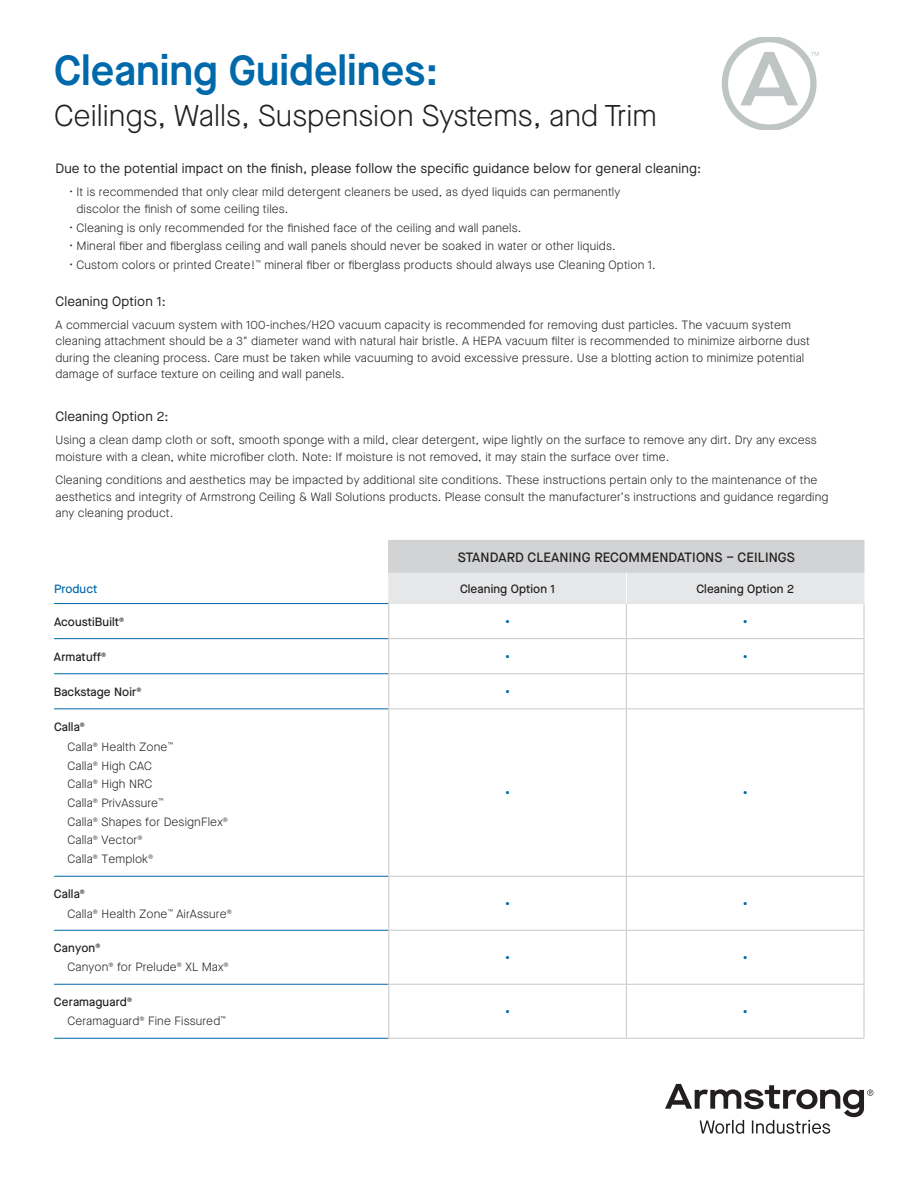
<style>
.page{position:relative;width:918px;height:1188px;background:#fff}
.page>*{position:absolute;margin:0;border:0;box-sizing:border-box;transform-origin:0 0}
.t1{font:600 42px "Maison Neue";color:#0069aa}
.t2{font:300 30px "Maison Neue";color:#231f20}
.t3{font:13.5px "Maison Neue";letter-spacing:.01em;color:#231f20}
.t4{font:500 13.5px "Maison Neue";letter-spacing:.01em;color:#231f20}
.t5{font:300 12px/16.5px "Maison Neue";letter-spacing:.01em;color:#231f20}
.t6{font:500 12px "Maison Neue";letter-spacing:.01em;color:#231f20}
.t7{font:700 12px "Maison Neue";color:#0069aa}
.t8{font:500 12px "Maison Neue";letter-spacing:.005em;color:#0069aa}
.s1{font-weight:500}
</style>
<div class="page">
<div style="left:389px;top:540px;width:475px;height:33px;background:#d1d3d4"></div>
<div style="left:389px;top:573px;width:475px;height:30px;background:#e6e7e8"></div>
<svg style="left:389px;top:604px;width:475px;height:434px"></svg>
<hr style="left:388px;top:540px;width:238px;height:1px;background:#d1d3d4">
<hr style="left:864px;top:541px;width:1px;height:32px;background:#d1d3d4">
<hr style="left:388px;top:603px;width:238px;height:1px;background:#e6e7e8">
<hr style="left:626px;top:603px;width:238px;height:1px;background:#e6e7e8">
<hr style="left:388px;top:573px;width:1px;height:30px;background:#e6e7e8">
<hr style="left:626px;top:573px;width:1px;height:30px;background:#fff">
<hr style="left:864px;top:573px;width:1px;height:30px;background:#e6e7e8">
<hr style="left:388px;top:541px;width:1px;height:32px;background:#d1d3d4">
<hr style="left:54px;top:603px;width:334px;height:1px;background:#0069aa">
<hr style="left:54px;top:638px;width:334px;height:1px;background:#0069aa">
<hr style="left:54px;top:674px;width:334px;height:1px;background:#0069aa">
<hr style="left:54px;top:709px;width:334px;height:1px;background:#0069aa">
<hr style="left:54px;top:876px;width:334px;height:1px;background:#0069aa">
<hr style="left:54px;top:930px;width:334px;height:1px;background:#0069aa">
<hr style="left:54px;top:984px;width:334px;height:1px;background:#0069aa">
<hr style="left:54px;top:1038px;width:334px;height:1px;background:#0069aa">
<hr style="left:388px;top:604px;width:1px;height:34px;background:#c7c8ca">
<hr style="left:626px;top:604px;width:1px;height:34px;background:#c7c8ca">
<hr style="left:864px;top:604px;width:1px;height:34px;background:#c7c8ca">
<hr style="left:388px;top:638px;width:238px;height:1px;background:#c7c8ca">
<hr style="left:388px;top:639px;width:1px;height:34px;background:#c7c8ca">
<hr style="left:626px;top:638px;width:238px;height:1px;background:#c7c8ca">
<hr style="left:626px;top:639px;width:1px;height:34px;background:#c7c8ca">
<hr style="left:864px;top:639px;width:1px;height:34px;background:#c7c8ca">
<hr style="left:388px;top:673px;width:238px;height:1px;background:#c7c8ca">
<hr style="left:388px;top:674px;width:1px;height:34px;background:#c7c8ca">
<hr style="left:626px;top:673px;width:238px;height:1px;background:#c7c8ca">
<hr style="left:626px;top:674px;width:1px;height:34px;background:#c7c8ca">
<hr style="left:864px;top:674px;width:1px;height:34px;background:#c7c8ca">
<hr style="left:388px;top:708px;width:238px;height:1px;background:#c7c8ca">
<hr style="left:388px;top:709px;width:1px;height:167px;background:#c7c8ca">
<hr style="left:626px;top:708px;width:238px;height:1px;background:#c7c8ca">
<hr style="left:626px;top:709px;width:1px;height:167px;background:#c7c8ca">
<hr style="left:864px;top:709px;width:1px;height:167px;background:#c7c8ca">
<hr style="left:388px;top:876px;width:238px;height:1px;background:#c7c8ca">
<hr style="left:388px;top:877px;width:1px;height:53px;background:#c7c8ca">
<hr style="left:626px;top:876px;width:238px;height:1px;background:#c7c8ca">
<hr style="left:626px;top:877px;width:1px;height:53px;background:#c7c8ca">
<hr style="left:864px;top:877px;width:1px;height:53px;background:#c7c8ca">
<hr style="left:388px;top:930px;width:238px;height:1px;background:#c7c8ca">
<hr style="left:388px;top:931px;width:1px;height:53px;background:#c7c8ca">
<hr style="left:626px;top:930px;width:238px;height:1px;background:#c7c8ca">
<hr style="left:626px;top:931px;width:1px;height:53px;background:#c7c8ca">
<hr style="left:864px;top:931px;width:1px;height:53px;background:#c7c8ca">
<hr style="left:388px;top:984px;width:238px;height:1px;background:#c7c8ca">
<hr style="left:388px;top:985px;width:1px;height:53px;background:#c7c8ca">
<hr style="left:626px;top:984px;width:238px;height:1px;background:#c7c8ca">
<hr style="left:626px;top:985px;width:1px;height:53px;background:#c7c8ca">
<hr style="left:864px;top:985px;width:1px;height:53px;background:#c7c8ca">
<hr style="left:388px;top:1038px;width:238px;height:1px;background:#c7c8ca">
<hr style="left:626px;top:1038px;width:238px;height:1px;background:#c7c8ca">
<svg style="left:722px;top:37px;width:97px;height:93px"></svg>
<svg style="left:665px;top:1084px;width:208px;height:50px"></svg>
<h1 class="t1" style="left:54px;top:41px;width:386px">Cleaning Guidelines:</h1>
<h2 class="t2" style="left:54px;top:96px;width:604px">Ceilings, Walls, Suspension Systems, and Trim</h2>
<p class="t3" style="left:56px;top:159px;width:647px">Due to the potential impact on the finish, please follow the specific guidance below for general cleaning:</p>
<p class="t5" style="left:76px;top:184px;width:545px;text-indent:-8px">• It is recommended that only clear mild detergent cleaners be used, as dyed liquids can permanently discolor the finish of some ceiling tiles.</p>
<p class="t5" style="left:69px;top:219px;width:454px">• Cleaning is only recommended for the finished face of the ceiling and wall panels.</p>
<p class="t5" style="left:69px;top:238px;width:548px">• Mineral fiber and fiberglass ceiling and wall panels should never be soaked in water or other liquids.</p>
<p class="t5" style="left:69px;top:256px;width:588px">• Custom colors or printed Create!<sup>™</sup> mineral fiber or fiberglass products should always use Cleaning Option 1.</p>
<p class="t3" style="left:56px;top:292px;width:112px">Cleaning Option 1:</p>
<p class="t5" style="left:56px;top:316px;width:756px">A commercial vacuum system with 100-inches/H2O vacuum capacity is recommended for removing dust particles. The vacuum system cleaning attachment should be a 3" diameter wand with natural hair bristle. A HEPA vacuum filter is recommended to minimize airborne dust during the cleaning process. Care must be taken while vacuuming to avoid excessive pressure. Use a blotting action to minimize potential damage of surface texture on ceiling and wall panels.</p>
<p class="t3" style="left:56px;top:407px;width:115px">Cleaning Option 2:</p>
<p class="t5" style="left:56px;top:432px;width:763px">Using a clean damp cloth or soft, smooth sponge with a mild, clear detergent, wipe lightly on the surface to remove any dirt. Dry any excess moisture with a clean, white microfiber cloth. Note: If moisture is not removed, it may stain the surface over time.</p>
<p class="t5" style="left:56px;top:472px;width:775px">Cleaning conditions and aesthetics may be impacted by additional site conditions. These instructions pertain only to the maintenance of the aesthetics and integrity of Armstrong Ceiling &amp; Wall Solutions products. Please consult the manufacturer’s instructions and guidance regarding any cleaning product.</p>
<p class="t8" style="left:54px;top:580px;width:45px">Product</p>
<p class="t4" style="left:458px;top:548px;width:339px">STANDARD CLEANING RECOMMENDATIONS – CEILINGS</p>
<p class="t6" style="left:460px;top:580px;width:97px">Cleaning Option 1</p>
<p class="t6" style="left:696px;top:580px;width:99px">Cleaning Option 2</p>
<p class="t6" style="left:54px;top:613px;width:72px">AcoustiBuilt<sup>®</sup></p>
<p class="t7" style="left:505px;top:613px;width:6px">•</p>
<p class="t7" style="left:743px;top:613px;width:6px">•</p>
<p class="t6" style="left:54px;top:648px;width:54px">Armatuff<sup>®</sup></p>
<p class="t7" style="left:505px;top:648px;width:6px">•</p>
<p class="t7" style="left:743px;top:648px;width:6px">•</p>
<p class="t6" style="left:54px;top:683px;width:89px">Backstage Noir<sup>®</sup></p>
<p class="t7" style="left:505px;top:683px;width:6px">•</p>
<p class="t5" style="left:68px;top:717px;width:107px;line-height:20px;text-indent:-13px"><span class="s1">Calla</span><sup>®<br></sup>Calla<sup>®</sup> Health Zone<sup>™</sup></p>
<p class="t5" style="left:67px;top:756px;width:162px;line-height:18.6px">Calla<sup>®</sup> High CAC<br>Calla<sup>®</sup> High NRC<br>Calla<sup>®</sup> PrivAssure<sup>™<br></sup>Calla<sup>®</sup> Shapes for DesignFlex<sup>®<br></sup>Calla<sup>®</sup> Vector<sup>®<br></sup>Calla<sup>®</sup> Templok<sup>®</sup></p>
<p class="t7" style="left:505px;top:784px;width:6px">•</p>
<p class="t7" style="left:743px;top:784px;width:6px">•</p>
<p class="t5" style="left:68px;top:884px;width:166px;line-height:20px;text-indent:-14px"><span class="s1">Calla</span><sup>®<br></sup>Calla<sup>®</sup> Health Zone<sup>™</sup> AirAssure<sup>®</sup></p>
<p class="t7" style="left:505px;top:895px;width:6px">•</p>
<p class="t7" style="left:743px;top:895px;width:6px">•</p>
<p class="t5" style="left:68px;top:939px;width:163px;line-height:18.6px;text-indent:-14px"><span class="s1">Canyon</span><sup>®<br></sup>Canyon<sup>®</sup> for Prelude<sup>®</sup> XL Max<sup>®</sup></p>
<p class="t7" style="left:505px;top:949px;width:6px">•</p>
<p class="t7" style="left:743px;top:949px;width:6px">•</p>
<p class="t5" style="left:67px;top:993px;width:160px;line-height:18.6px;text-indent:-14px"><span class="s1">Ceramaguard</span><sup>®<br></sup>Ceramaguard<sup>®</sup> Fine Fissured<sup>™</sup></p>
<p class="t7" style="left:505px;top:1003px;width:6px">•</p>
<p class="t7" style="left:743px;top:1003px;width:6px">•</p>
</div>
